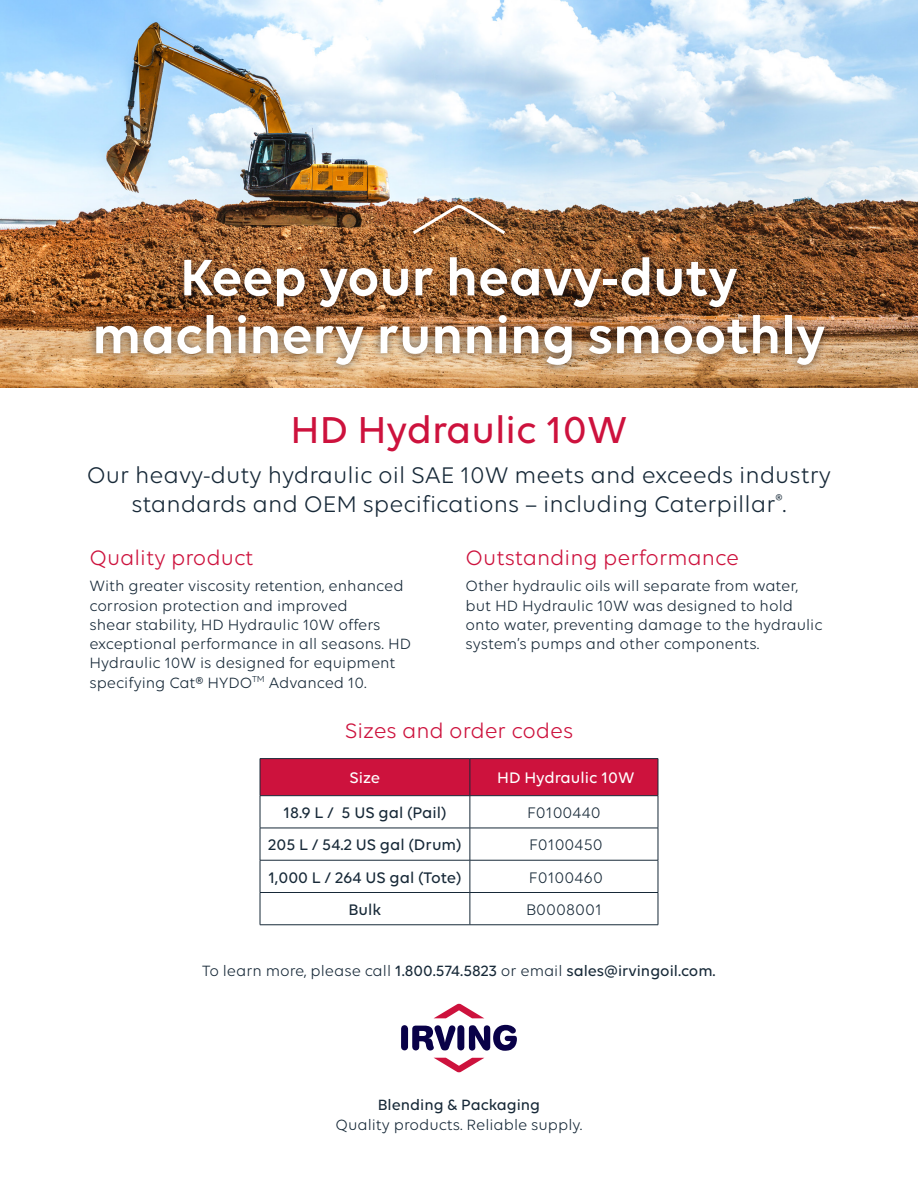
<style>
.page{position:relative;width:918px;height:1188px;background:#fff}
.page>*{position:absolute;margin:0;border:0;box-sizing:border-box;transform-origin:0 0}
.t1{font:600 55.5px/57.8px "Volte";color:#fff;text-align:center}
.t2{font:500 40.5px "Volte";color:#cd123d}
.t3{font:24.45px/29.2px "Volte";color:#172938;text-align:center}
.t4{font:22.5px "Volte";color:#cd123d}
.t5{font:500 16.5px "Volte";color:#172938}
.t6{font:16.5px "Volte";color:#172938}
.t7{font:500 16.5px "Volte";color:#fff}
.t8{font:16.05px/19.2px "Volte";color:#172938}
.t9{font:500 16.05px "Volte";color:#172938}
.s1{font-weight:400}
.s2{font-weight:500}
</style>
<div class="page">
<img style="left:0;top:0;width:918px;height:388px">
<div style="left:86px;top:248px;width:747px;height:126px;background:#231f20;opacity:.69"></div>
<svg style="left:411px;top:202px;width:96px;height:34px;background:#9e6b45"></svg>
<svg style="left:434px;top:1004px;width:50px;height:14px"></svg>
<svg style="left:434px;top:1058px;width:50px;height:15px"></svg>
<svg style="left:401px;top:1025px;width:116px;height:26px"></svg>
<div style="left:261px;top:759px;width:397px;height:36px;background:#cd123d"></div>
<hr style="left:260px;top:758px;width:210px;height:1px;background:#172938">
<hr style="left:260px;top:759px;width:1px;height:36px;background:#172938">
<hr style="left:470px;top:758px;width:188px;height:1px;background:#172938">
<hr style="left:470px;top:759px;width:1px;height:36px;background:#172938">
<hr style="left:658px;top:759px;width:1px;height:36px;background:#172938">
<hr style="left:260px;top:795px;width:210px;height:1px;background:#172938">
<hr style="left:260px;top:796px;width:1px;height:32px;background:#172938">
<hr style="left:470px;top:795px;width:188px;height:1px;background:#172938">
<hr style="left:470px;top:796px;width:1px;height:32px;background:#172938">
<hr style="left:658px;top:796px;width:1px;height:32px;background:#172938">
<hr style="left:260px;top:828px;width:210px;height:1px;background:#172938">
<hr style="left:260px;top:828px;width:1px;height:32px;background:#172938">
<hr style="left:470px;top:828px;width:188px;height:1px;background:#172938">
<hr style="left:470px;top:828px;width:1px;height:32px;background:#172938">
<hr style="left:658px;top:828px;width:1px;height:32px;background:#172938">
<hr style="left:260px;top:860px;width:210px;height:1px;background:#172938">
<hr style="left:260px;top:860px;width:1px;height:32px;background:#172938">
<hr style="left:470px;top:860px;width:188px;height:1px;background:#172938">
<hr style="left:470px;top:860px;width:1px;height:32px;background:#172938">
<hr style="left:658px;top:860px;width:1px;height:32px;background:#172938">
<hr style="left:260px;top:892px;width:210px;height:1px;background:#172938">
<hr style="left:260px;top:893px;width:1px;height:32px;background:#172938">
<hr style="left:470px;top:892px;width:188px;height:1px;background:#172938">
<hr style="left:470px;top:893px;width:1px;height:32px;background:#172938">
<hr style="left:658px;top:893px;width:1px;height:32px;background:#172938">
<hr style="left:260px;top:925px;width:210px;height:1px;background:#172938">
<hr style="left:470px;top:925px;width:188px;height:1px;background:#172938">
<p class="t1" style="left:92px;top:247px;width:735px">Keep your heavy-duty machinery running smoothly</p>
<p class="t2" style="left:291px;top:406px;width:338px">HD Hydraulic 10W</p>
<p class="t3" style="left:87px;top:460px;width:746px">Our heavy-duty hydraulic oil SAE 10W meets and exceeds industry standards and OEM specifications – including Caterpillar<sup>®</sup>.</p>
<p class="t4" style="left:89px;top:545px;width:166px">Quality product</p>
<p class="t8" style="left:89px;top:576px;width:323px">With greater viscosity retention, enhanced corrosion protection and improved<br>shear stability, HD Hydraulic 10W offers exceptional performance in all seasons. HD Hydraulic 10W is designed for equipment specifying Cat® HYDO<sup>TM</sup> Advanced 10.</p>
<p class="t4" style="left:466px;top:545px;width:275px">Outstanding performance</p>
<p class="t8" style="left:466px;top:576px;width:358px">Other hydraulic oils will separate from water, but HD Hydraulic 10W was designed to hold onto water, preventing damage to the hydraulic system’s pumps and other components.</p>
<p class="t4" style="left:345px;top:718px;width:230px">Sizes and order codes</p>
<p class="t7" style="left:350px;top:768px;width:32px">Size</p>
<p class="t7" style="left:497px;top:768px;width:139px">HD Hydraulic 10W</p>
<p class="t5" style="left:283px;top:803px;width:165px">18.9 L / 5 US gal (Pail)</p>
<p class="t6" style="left:527px;top:803px;width:75px">F0100440</p>
<p class="t5" style="left:268px;top:835px;width:195px">205 L / 54.2 US gal (Drum)</p>
<p class="t6" style="left:529px;top:836px;width:75px">F0100450</p>
<p class="t5" style="left:268px;top:868px;width:195px">1,000 L / 264 US gal (Tote)</p>
<p class="t6" style="left:529px;top:868px;width:76px">F0100460</p>
<p class="t5" style="left:349px;top:900px;width:34px">Bulk</p>
<p class="t6" style="left:526px;top:900px;width:77px">B0008001</p>
<p class="t9" style="left:202px;top:962px;width:515px"><span class="s1">To learn more, please call</span> 1.800.574.5823 <span class="s1">or email</span> sales@irvingoil.com.</p>
<p class="t8" style="left:336px;top:1095px;width:248px;text-align:center"><span class="s2">Blending &amp; Packaging<br></span>Quality products. Reliable supply.</p>
</div>
